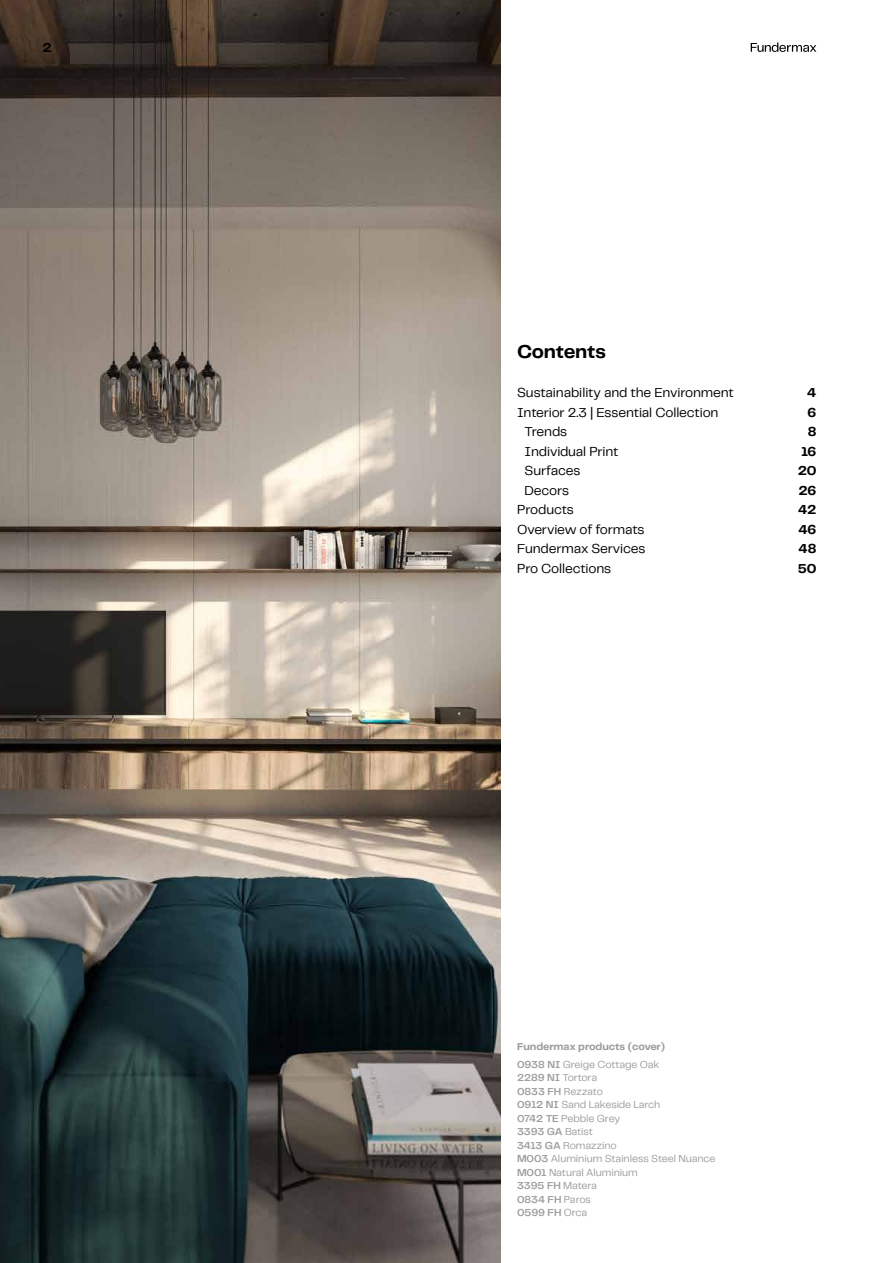
<style>
.page{position:relative;width:893px;height:1263px;background:#fff}
.page>*{position:absolute;margin:0;border:0;box-sizing:border-box;transform-origin:0 0}
.t1{font:700 19.5px "Telegraf";letter-spacing:-.01em;color:#000}
.t2{font:13.5px "Telegraf";letter-spacing:-.01em;color:#000}
.t3{font:700 13.5px "Telegraf";letter-spacing:-.01em;color:#000}
.t4{font:10.5px/13.5px "Telegraf";letter-spacing:-.01em;color:#9c9d9d}
.t5{font:700 10.5px/17.7px "Telegraf";letter-spacing:-.01em;color:#9c9d9d}
.s1{font-weight:600}
.s2{font-weight:400}
</style>
<div class="page">
<img style="left:0;top:0;width:500px;height:1263px">
<svg style="left:751px;top:43px;width:65px;height:9px"></svg>
<p class="t3" style="left:43px;top:38px;width:11px">2</p>
<h1 class="t1" style="left:517px;top:338px;width:90px">Contents</h1>
<p class="t2" style="left:517px;top:383px;width:218px">Sustainability and the Environment</p>
<p class="t3" style="left:807px;top:383px;width:11px">4</p>
<p class="t2" style="left:517px;top:403px;width:203px">Interior 2.3 | Essential Collection</p>
<p class="t3" style="left:807px;top:403px;width:10px">6</p>
<p class="t2" style="left:525px;top:422px;width:44px">Trends</p>
<p class="t3" style="left:808px;top:422px;width:10px">8</p>
<p class="t2" style="left:525px;top:442px;width:95px">Individual Print</p>
<p class="t3" style="left:801px;top:442px;width:17px">16</p>
<p class="t2" style="left:525px;top:461px;width:57px">Surfaces</p>
<p class="t3" style="left:798px;top:461px;width:20px">20</p>
<p class="t2" style="left:525px;top:481px;width:46px">Decors</p>
<p class="t3" style="left:798px;top:481px;width:20px">26</p>
<p class="t2" style="left:517px;top:500px;width:58px">Products</p>
<p class="t3" style="left:798px;top:500px;width:20px">42</p>
<p class="t2" style="left:517px;top:520px;width:129px">Overview of formats</p>
<p class="t3" style="left:798px;top:520px;width:19px">46</p>
<p class="t2" style="left:517px;top:539px;width:130px">Fundermax Services</p>
<p class="t3" style="left:799px;top:539px;width:19px">48</p>
<p class="t2" style="left:517px;top:559px;width:96px">Pro Collections</p>
<p class="t3" style="left:798px;top:559px;width:20px">50</p>
<p class="t5" style="left:517px;top:1037px;width:150px">Fundermax products (cover)<br><span class="s1">0938 NI</span> <span class="s2">Greige Cottage Oak</span></p>
<p class="t4" style="left:517px;top:1070px;width:200px"><span class="s1">2289 NI</span> Tortora<br><span class="s1">0833 FH</span> Rezzato<br><span class="s1">0912 NI</span> Sand Lakeside Larch<br><span class="s1">0742 TE</span> Pebble Grey<br><span class="s1">3393 GA</span> Batist<br><span class="s1">3413 GA</span> Romazzino<br><span class="s1">M003</span> Aluminium Stainless Steel Nuance<br><span class="s1">M001</span> Natural Aluminium<br><span class="s1">3395 FH</span> Matera<br><span class="s1">0834 FH</span> Paros<br><span class="s1">0599 FH</span> Orca</p>
</div>
